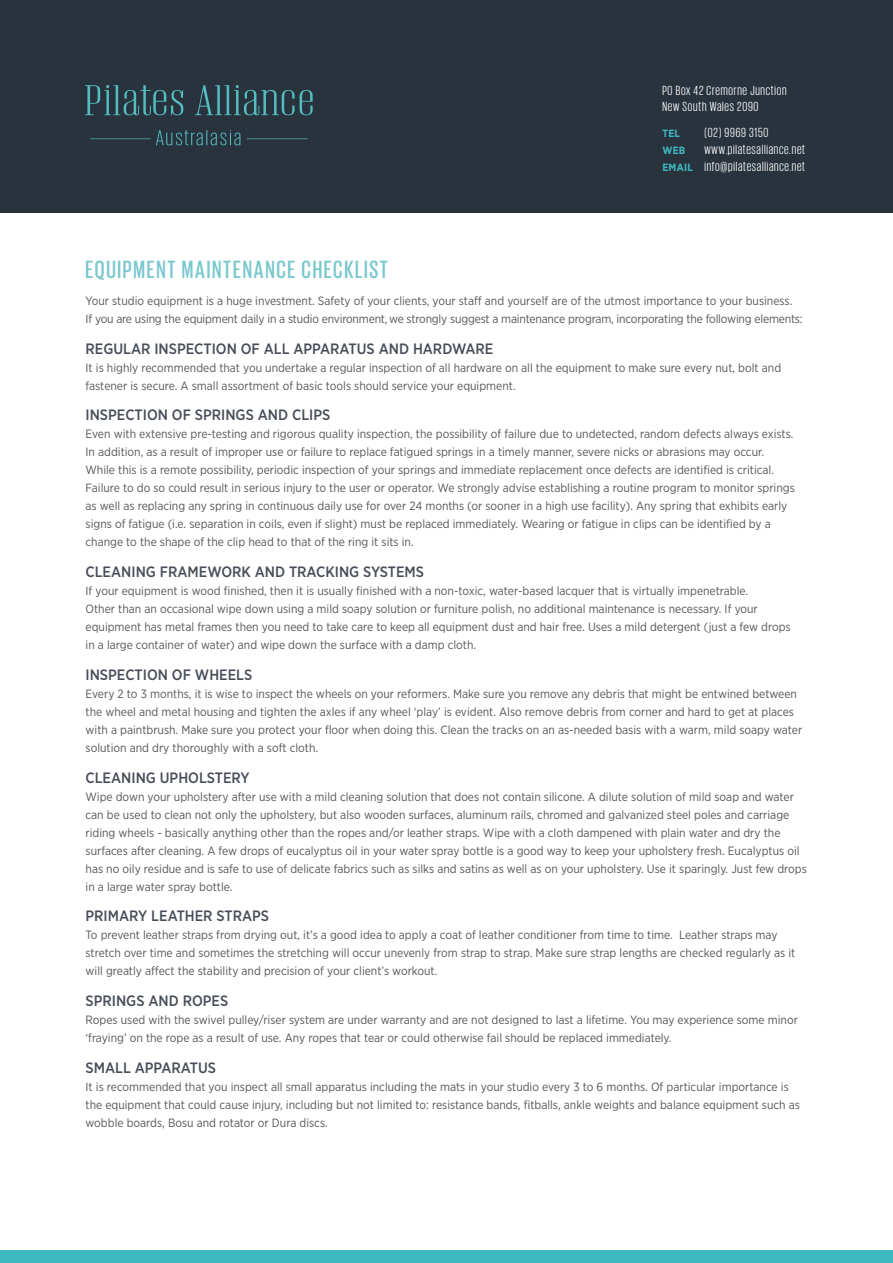
<style>
.page{position:relative;width:893px;height:1263px;background:#fff}
.page>*{position:absolute;margin:0;border:0;box-sizing:border-box;transform-origin:0 0}
.t1{font:500 25.5px "Giorgio Sans";letter-spacing:.07em;color:#79c8ce}
.t2{font:500 15px "Gotham Narrow";color:#484e58}
.t3{font:13.5px/16.5px "Giorgio Sans";letter-spacing:.06em;color:#fff}
.t4{font:12px/18px "Gotham Narrow";color:#575756}
.t5{font:700 10.5px "Gotham Narrow";letter-spacing:.02em;color:#3eb9c1}
.s1{font-family:"Gotham Narrow";font-weight:700;font-size:10.5px;color:#3eb9c1}
</style>
<div class="page">
<div style="left:0;top:0;width:893px;height:213px;background:#29333d"></div>
<svg style="left:85px;top:85px;width:98px;height:30px"></svg>
<svg style="left:195px;top:85px;width:118px;height:30px"></svg>
<svg style="left:247px;top:138px;width:60px;height:1px"></svg>
<svg style="left:90px;top:130px;width:150px;height:15px"></svg>
<div style="left:0;top:1250px;width:893px;height:13px;background:#3eb9c1"></div>
<p class="t3" style="left:662px;top:81px;width:126px">PO Box 42 Cremorne Junction<br>New South Wales 2090</p>
<p class="t5" style="left:662px;top:126px;width:19px">TEL</p>
<p class="t3" style="left:704px;top:124px;width:65px">(02) 9969 3150</p>
<p class="t5" style="left:662px;top:144px;width:25px">WEB</p>
<p class="t3" style="left:662px;top:141px;width:144px;line-height:17.2px;text-align:right">www.pilatesalliance.net<br><span class="s1">EMAIL</span> info@pilatesalliance.net</p>
<h1 class="t1" style="left:86px;top:257px;width:304px">EQUIPMENT MAINTENANCE CHECKLIST</h1>
<p class="t4" style="left:86px;top:291px;width:719px">Your studio equipment is a huge investment. Safety of your clients, your staff and yourself are of the utmost importance to your business.<br>If you are using the equipment daily in a studio environment, we strongly suggest a maintenance program, incorporating the following elements:</p>
<p class="t2" style="left:86px;top:339px;width:409px">REGULAR INSPECTION OF ALL APPARATUS AND HARDWARE</p>
<p class="t4" style="left:86px;top:358px;width:697px">It is highly recommended that you undertake a regular inspection of all hardware on all the equipment to make sure every nut, bolt and fastener is secure. A small assortment of basic tools should service your equipment.</p>
<p class="t2" style="left:86px;top:406px;width:246px">I NSPECTION OF SPRINGS AND CLIPS</p>
<p class="t4" style="left:86px;top:425px;width:711px">Even with extensive pre-testing and rigorous quality inspection, the possibility of failure due to undetected, random defects always exists.<br>In addition, as a result of improper use or failure to replace fatigued springs in a timely manner, severe nicks or abrasions may occur.<br>While this is a remote possibility, periodic inspection of your springs and immediate replacement once defects are identified is critical.<br>Failure to do so could result in serious injury to the user or operator. We strongly advise establishing a routine program to monitor springs as well as replacing any spring in continuous daily use for over 24 months (or sooner in a high use facility). Any spring that exhibits early signs of fatigue (i.e. separation in coils, even if slight) must be replaced immediately. Wearing or fatigue in clips can be identified by a change to the shape of the clip head to that of the ring it sits in.</p>
<p class="t2" style="left:86px;top:562px;width:340px">CLEANING FRAMEWORK AND TRACKING SYSTEMS</p>
<p class="t4" style="left:86px;top:582px;width:707px">If your equipment is wood finished, then it is usually finished with a non-toxic, water-based lacquer that is virtually impenetrable.<br>Other than an occasional wipe down using a mild soapy solution or furniture polish, no additional maintenance is necessary. If your equipment has metal frames then you need to take care to keep all equipment dust and hair free. Uses a mild detergent (just a few drops in a large container of water) and wipe down the surface with a damp cloth.</p>
<p class="t2" style="left:86px;top:665px;width:168px">I NSPECTION OF WHEELS</p>
<p class="t4" style="left:86px;top:684px;width:718px">Every 2 to 3 months, it is wise to inspect the wheels on your reformers. Make sure you remove any debris that might be entwined between the wheel and metal housing and tighten the axles if any wheel ‘play’ is evident. Also remove debris from corner and hard to get at places with a paintbrush. Make sure you protect your floor when doing this. Clean the tracks on an as-needed basis with a warm, mild soapy water solution and dry thoroughly with a soft cloth.</p>
<p class="t2" style="left:86px;top:768px;width:166px">CLEANING UPHOLSTERY</p>
<p class="t4" style="left:86px;top:787px;width:723px">Wipe down your upholstery after use with a mild cleaning solution that does not contain silicone. A dilute solution of mild soap and water can be used to clean not only the upholstery, but also wooden surfaces, aluminum rails, chromed and galvanized steel poles and carriage riding wheels - basically anything other than the ropes and/or leather straps. Wipe with a cloth dampened with plain water and dry the surfaces after cleaning. A few drops of eucalyptus oil in your water spray bottle is a good way to keep your upholstery fresh. Eucalyptus oil has no oily residue and is safe to use of delicate fabrics such as silks and satins as well as on your upholstery. Use it sparingly. Just few drops in a large water spray bottle.</p>
<p class="t2" style="left:86px;top:907px;width:185px">PRIMARY LEATHER STRAPS</p>
<p class="t4" style="left:86px;top:926px;width:711px">To prevent leather straps from drying out, it’s a good idea to apply a coat of leather conditioner from time to time. Leather straps may stretch over time and sometimes the stretching will occur unevenly from strap to strap. Make sure strap lengths are checked regularly as it will greatly affect the stability and precision of your client’s workout.</p>
<p class="t2" style="left:86px;top:991px;width:144px">SPRINGS AND ROPES</p>
<p class="t4" style="left:86px;top:1011px;width:714px">Ropes used with the swivel pulley/riser system are under warranty and are not designed to last a lifetime. You may experience some minor ‘fraying’ on the rope as a result of use. Any ropes that tear or could otherwise fail should be replaced immediately.</p>
<p class="t2" style="left:86px;top:1058px;width:132px">SMALL APPARATUS</p>
<p class="t4" style="left:86px;top:1077px;width:716px">It is recommended that you inspect all small apparatus including the mats in your studio every 3 to 6 months. Of particular importance is the equipment that could cause injury, including but not limited to: resistance bands, fitballs, ankle weights and balance equipment such as wobble boards, Bosu and rotator or Dura discs.</p>
</div>
